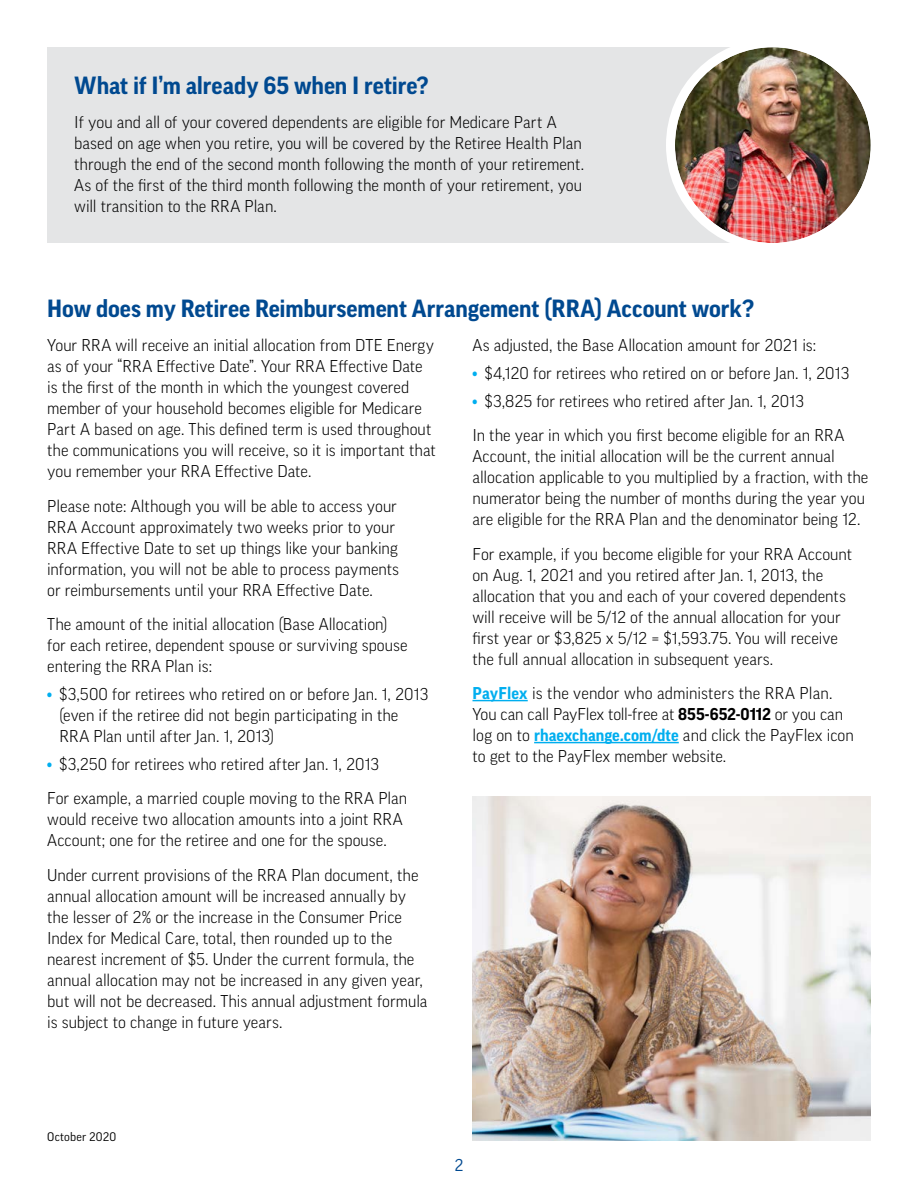
<style>
.page{position:relative;width:918px;height:1188px;background:#fff}
.page>*{position:absolute;margin:0;border:0;box-sizing:border-box;transform-origin:0 0}
.t1{font:700 24px "Good Pro";color:#004990}
.t2{font:300 16.5px/21px "Good Pro";color:#000}
.t3{font:16.5px "Good Pro";color:#004990}
.t4{font:12px "Good Pro";letter-spacing:.02em;color:#000}
.s1{font-weight:700;color:#00aeef}
.s2{font-weight:700}
</style>
<div class="page">
<div style="left:47px;top:47px;width:729px;height:196px;background:#e4e5e6"></div>
<hr style="left:472px;top:700px;width:56px;height:1px;background:#00aeef">
<hr style="left:534px;top:742px;width:145px;height:1px;background:#00aeef">
<img style="left:472px;top:796px;width:399px;height:345px">
<img style="left:675px;top:47px;width:196px;height:196px;border-radius:98px">
<div style="left:666px;top:38px;width:214px;height:214px;border:9px solid #fff;border-radius:50%"></div>
<h1 class="t1" style="left:74px;top:72px;width:356px">What if I’m already 65 when I retire?</h1>
<p class="t2" style="left:74px;top:112px;width:511px">If you and all of your covered dependents are eligible for Medicare Part A based on age when you retire, you will be covered by the Retiree Health Plan through the end of the second month following the month of your retirement.<br>As of the first of the third month following the month of your retirement, you will transition to the RRA Plan.</p>
<h1 class="t1" style="left:47px;top:294px;width:709px">How does my Retiree Reimbursement Arrangement (RRA) Account work?</h1>
<p class="t2" style="left:47px;top:335px;width:390px">Your RRA will receive an initial allocation from DTE Energy as of your “RRA Effective Date”. Your RRA Effective Date is the first of the month in which the youngest covered member of your household becomes eligible for Medicare Part A based on age. This defined term is used throughout the communications you will receive, so it is important that you remember your RRA Effective Date.</p>
<p class="t2" style="left:47px;top:495px;width:353px">Please note: Although you will be able to access your RRA Account approximately two weeks prior to your RRA Effective Date to set up things like your banking information, you will not be able to process payments or reimbursements until your RRA Effective Date.</p>
<p class="t2" style="left:47px;top:614px;width:362px">The amount of the initial allocation (Base Allocation) for each retiree, dependent spouse or surviving spouse entering the RRA Plan is:</p>
<p class="t2" style="left:60px;top:683px;width:370px;text-indent:-12px"><span class="s1">•</span> $3,500 for retirees who retired on or before Jan. 1, 2013 (even if the retiree did not begin participating in the<br>RRA Plan until after Jan. 1, 2013)</p>
<p class="t2" style="left:47px;top:746px;width:361px;line-height:34.5px"><span class="s1">•</span> $3,250 for retirees who retired after Jan. 1, 2013<br>For example, a married couple moving to the RRA Plan</p>
<p class="t2" style="left:47px;top:809px;width:357px">would receive two allocation amounts into a joint RRA<br>Account; one for the retiree and one for the spouse.</p>
<p class="t2" style="left:47px;top:864px;width:382px">Under current provisions of the RRA Plan document, the annual allocation amount will be increased annually by the lesser of 2% or the increase in the Consumer Price Index for Medical Care, total, then rounded up to the nearest increment of $5. Under the current formula, the annual allocation may not be increased in any given year, but will not be decreased. This annual adjustment formula is subject to change in future years.</p>
<p class="t2" style="left:472px;top:335px;width:345px">As adjusted, the Base Allocation amount for 2021 is:</p>
<p class="t2" style="left:472px;top:362px;width:378px"><span class="s1">•</span> $4,120 for retirees who retired on or before Jan. 1, 2013</p>
<p class="t2" style="left:472px;top:383px;width:373px;line-height:34.5px"><span class="s1">•</span> $3,825 for retirees who retired after Jan. 1, 2013<br>In the year in which you first become eligible for an RRA</p>
<p class="t2" style="left:472px;top:446px;width:397px">Account, the initial allocation will be the current annual allocation applicable to you multiplied by a fraction, with the numerator being the number of months during the year you are eligible for the RRA Plan and the denominator being 12.</p>
<p class="t2" style="left:472px;top:543px;width:381px">For example, if you become eligible for your RRA Account on Aug. 1, 2021 and you retired after Jan. 1, 2013, the allocation that you and each of your covered dependents will receive will be 5/12 of the annual allocation for your first year or $3,825 x 5/12 = $1,593.75. You will receive the full annual allocation in subsequent years.</p>
<p class="t2" style="left:472px;top:683px;width:383px"><span class="s1">PayFlex</span> is the vendor who administers the RRA Plan.<br>You can call PayFlex toll-free at <span class="s2">855-652-0112</span> or you can log on to <span class="s1">rhaexchange.com/dte</span> and click the PayFlex icon to get to the PayFlex member website.</p>
<p class="t4" style="left:47px;top:1130px;width:71px">October 2020</p>
<p class="t3" style="left:455px;top:1156px;width:10px">2</p>
</div>
